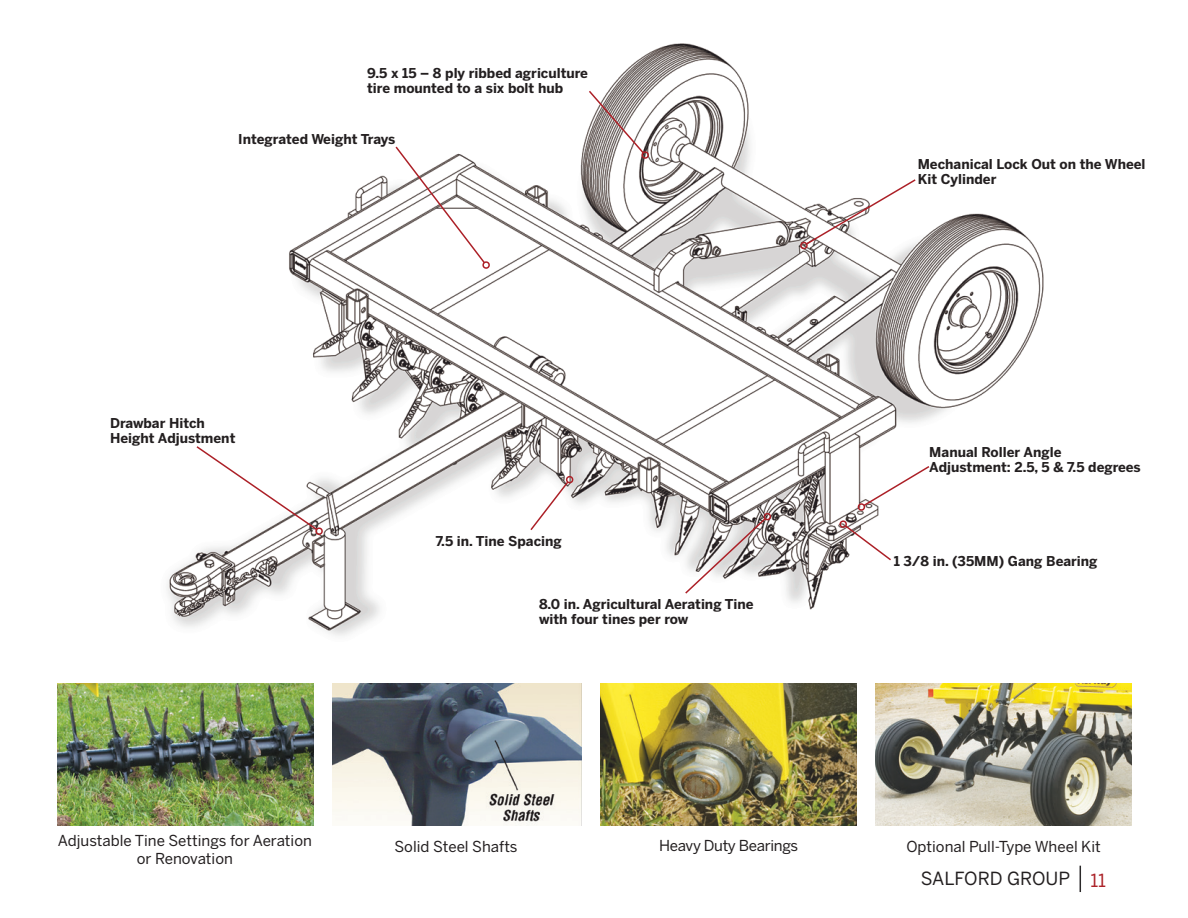
<style>
.page{position:relative;width:1188px;height:918px;background:#fff}
.page>*{position:absolute;margin:0;border:0;box-sizing:border-box;transform-origin:0 0}
.t1{font:18px "Benton Sans";color:#231f20}
.t2{font:15px/18px "Benton Sans";color:#231f20;text-align:center}
.t3{font:15px "Benton Sans";letter-spacing:-.02em;color:#231f20}
.t4{font:700 13.5px/15px "Benton Sans";color:#231f20}
.s1{color:#ac2329}
</style>
<div class="page">
<img style="left:332px;top:684px;width:250px;height:141px">
<img style="left:600px;top:684px;width:257px;height:141px">
<img style="left:875px;top:684px;width:257px;height:141px">
<img style="left:57px;top:684px;width:257px;height:141px">
<svg style="left:1080px;top:866px;width:1px;height:26px"></svg>
<img style="left:167px;top:43px;width:877px;height:593px">
<svg style="left:798px;top:178px;width:119px;height:72px"></svg>
<svg style="left:858px;top:465px;width:73px;height:47px"></svg>
<svg style="left:838px;top:520px;width:55px;height:42px"></svg>
<svg style="left:684px;top:511px;width:88px;height:84px"></svg>
<svg style="left:529px;top:476px;width:46px;height:56px"></svg>
<svg style="left:195px;top:445px;width:130px;height:91px"></svg>
<svg style="left:394px;top:145px;width:97px;height:124px"></svg>
<svg style="left:587px;top:89px;width:63px;height:70px"></svg>
<p class="t4" style="left:367px;top:65px;width:222px">9.5 x 15 – 8 ply ribbed agriculture tire mounted to a six bolt hub</p>
<p class="t4" style="left:238px;top:131px;width:159px">Integrated Weight Trays</p>
<p class="t4" style="left:110px;top:416px;width:127px">Drawbar Hitch<br>Height Adjustment</p>
<p class="t4" style="left:436px;top:534px;width:128px">7.5 in. Tine Spacing</p>
<p class="t4" style="left:539px;top:597px;width:216px">8.0 in. Agricultural Aerating Tine with four tines per row</p>
<p class="t4" style="left:918px;top:157px;width:229px">Mechanical Lock Out on the Wheel<br>Kit Cylinder</p>
<p class="t4" style="left:929px;top:445px;width:213px">Manual Roller Angle<br>Adjustment: 2.5, 5 &amp; 7.5 degrees</p>
<p class="t4" style="left:894px;top:553px;width:205px">1 3/8 in. (35MM) Gang Bearing</p>
<p class="t2" style="left:58px;top:831px;width:256px">Adjustable Tine Settings for Aeration or Renovation</p>
<p class="t2" style="left:395px;top:838px;width:125px">Solid Steel Shafts</p>
<p class="t3" style="left:659px;top:836px;width:141px">Heavy Duty Bearings</p>
<p class="t2" style="left:906px;top:838px;width:196px">Optional Pull-Type Wheel Kit</p>
<h1 class="t1" style="left:921px;top:868px;width:187px">SALFORD GROUP <span class="s1">11</span></h1>
</div>
